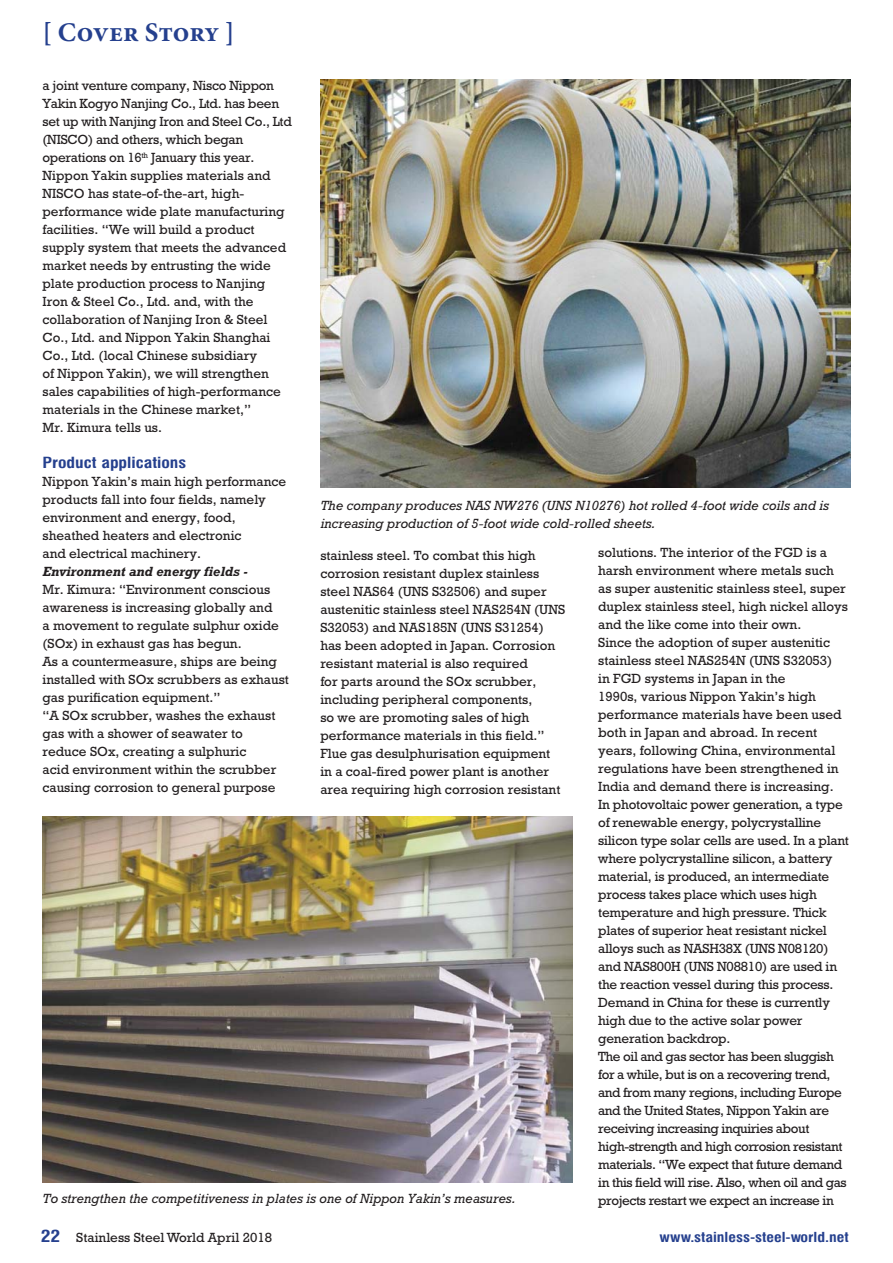
<style>
.page{position:relative;width:893px;height:1263px;background:#fff}
.page>*{position:absolute;margin:0;border:0;box-sizing:border-box;transform-origin:0 0}
.t1{font:700 27px "Minion Pro";color:#25408e}
.t2{font:700 15px "Milford";color:#25408e}
.t3{font:13.5px/18px "Rockwell";color:#231f20}
.t4{font:italic 13.5px/18px "Rockwell";color:#231f20}
.t5{font:700 13.5px "Milford";color:#25408e}
.t6{font:italic 700 13.5px "Rockwell";color:#231f20}
.s1{font-family:"Milford";font-weight:700;font-size:16.5px;color:#25408e}
</style>
<div class="page">
<img style="left:320px;top:80px;width:530px;height:408px">
<img style="left:43px;top:816px;width:530px;height:366px">
<h1 class="t1" style="left:43px;top:22px;width:194px">[ Cover Story ]</h1>
<p class="t3" style="left:43px;top:78px;width:251px">a joint venture company, Nisco Nippon Yakin Kogyo Nanjing Co., Ltd. has been set up with Nanjing Iron and Steel Co., Ltd (NISCO) and others, which began operations on 16<sup>th</sup> January this year.<br>Nippon Yakin supplies materials and NISCO has state-of-the-art, high&shy;performance wide plate manufacturing facilities. “We will build a product supply system that meets the advanced market needs by entrusting the wide plate production process to Nanjing Iron &amp; Steel Co., Ltd. and, with the collaboration of Nanjing Iron &amp; Steel Co., Ltd. and Nippon Yakin Shanghai Co., Ltd. (local Chinese subsidiary<br>of Nippon Yakin), we will strengthen sales capabilities of high-performance materials in the Chinese market,”<br>Mr. Kimura tells us.</p>
<p class="t2" style="left:43px;top:456px;width:145px">Product applications</p>
<p class="t3" style="left:43px;top:474px;width:245px">Nippon Yakin’s main high performance products fall into four fields, namely environment and energy, food, sheathed heaters and electronic<br>and electrical machinery.</p>
<p class="t6" style="left:43px;top:567px;width:207px">Environment and energy fields -</p>
<p class="t3" style="left:43px;top:582px;width:248px">Mr. Kimura: “Environment conscious awareness is increasing globally and<br>a movement to regulate sulphur oxide (SOx) in exhaust gas has begun.<br>As a countermeasure, ships are being installed with SOx scrubbers as exhaust gas purification equipment.”<br>“A SOx scrubber, washes the exhaust gas with a shower of seawater to reduce SOx, creating a sulphuric<br>acid environment within the scrubber causing corrosion to general purpose</p>
<p class="t4" style="left:320px;top:498px;width:510px">The company produces NAS NW276 (UNS N10276) hot rolled 4-foot wide coils and is increasing production of 5-foot wide cold-rolled sheets.</p>
<p class="t3" style="left:598px;top:545px;width:252px">solutions. The interior of the FGD is a harsh environment where metals such as super austenitic stainless steel, super duplex stainless steel, high nickel alloys and the like come into their own.<br>Since the adoption of super austenitic stainless steel NAS254N (UNS S32053)<br>in FGD systems in Japan in the<br>1990s, various Nippon Yakin’s high performance materials have been used both in Japan and abroad. In recent years, following China, environmental regulations have been strengthened in India and demand there is increasing.<br>In photovoltaic power generation, a type of renewable energy, polycrystalline silicon type solar cells are used. In a plant where polycrystalline silicon, a battery material, is produced, an intermediate process takes place which uses high temperature and high pressure. Thick plates of superior heat resistant nickel alloys such as NASH38X (UNS N08120) and NAS800H (UNS N08810) are used in the reaction vessel during this process.<br>Demand in China for these is currently high due to the active solar power generation backdrop.<br>The oil and gas sector has been sluggish for a while, but is on a recovering trend, and from many regions, including Europe and the United States, Nippon Yakin are receiving increasing inquiries about high-strength and high corrosion resistant materials. “We expect that future demand in this field will rise. Also, when oil and gas projects restart we expect an increase in</p>
<p class="t3" style="left:320px;top:548px;width:246px">stainless steel. To combat this high corrosion resistant duplex stainless steel NAS64 (UNS S32506) and super austenitic stainless steel NAS254N (UNS S32053) and NAS185N (UNS S31254) has been adopted in Japan. Corrosion resistant material is also required<br>for parts around the SOx scrubber, including peripheral components,<br>so we are promoting sales of high performance materials in this field.” Flue gas desulphurisation equipment in a coal-fired power plant is another area requiring high corrosion resistant</p>
<p class="t4" style="left:43px;top:1191px;width:474px">To strengthen the competitiveness in plates is one of Nippon Yakin’s measures.</p>
<p class="t3" style="left:41px;top:1230px;width:233px"><span class="s1">22</span> Stainless Steel World April 2018</p>
<p class="t5" style="left:659px;top:1231px;width:191px">www.stainless-steel-world.net</p>
</div>
